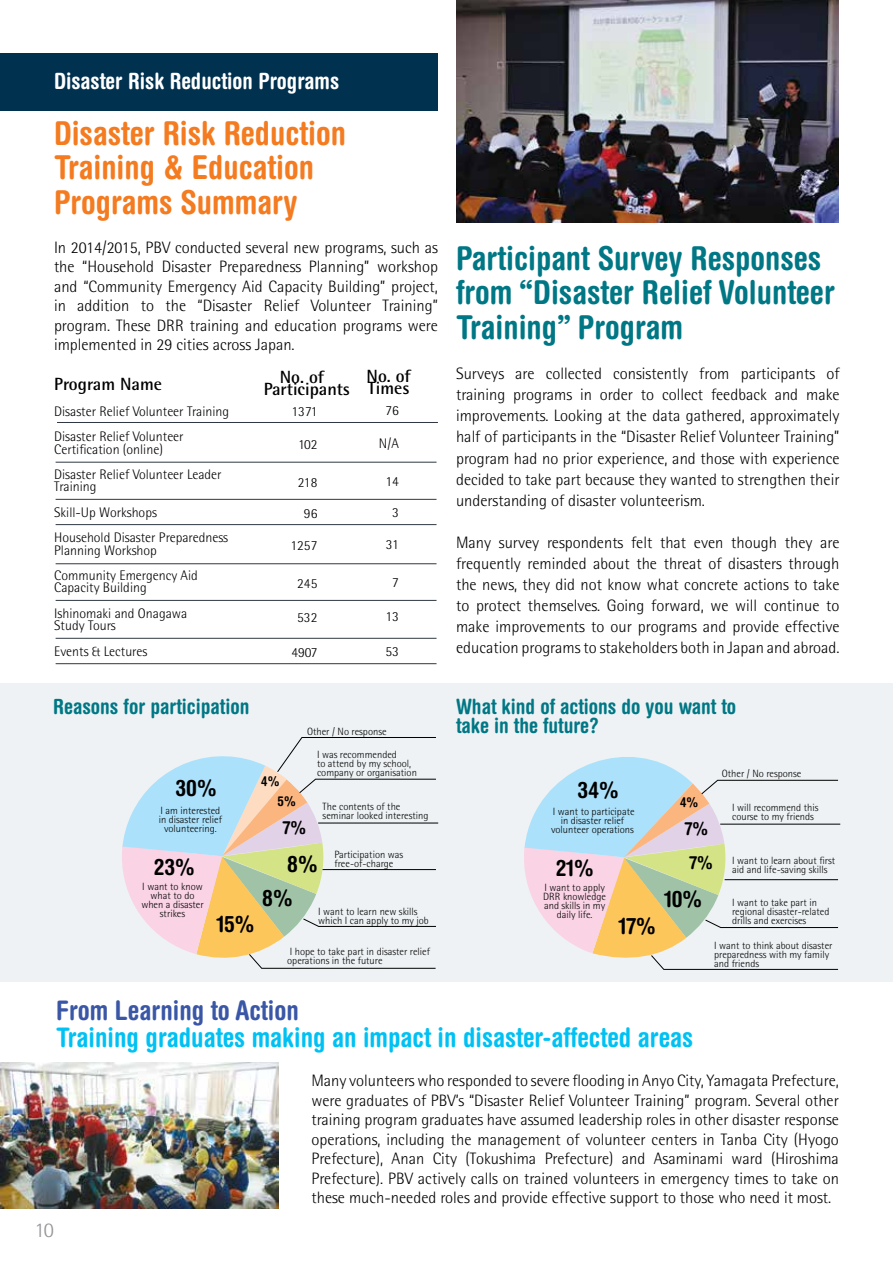
<style>
.page{position:relative;width:893px;height:1263px;background:#fff}
.page>*{position:absolute;margin:0;border:0;box-sizing:border-box;transform-origin:0 0}
.t1{font:700 condensed 33px/34.5px "Helvetica Rounded";color:#007785}
.t2{font:700 condensed 33px/34.5px "Helvetica Rounded";color:#f47b20}
.t3{font:700 condensed 27px "Helvetica Rounded";color:#00c1f3}
.t4{font:700 condensed 27px "Helvetica Rounded";color:#3a56a6}
.t5{font:700 condensed 22.5px "Helvetica Rounded";color:#fff}
.t6{font:700 condensed 22.5px "Helvetica Rounded";color:#000}
.t7{font:700 condensed 21px/19.5px "Helvetica Rounded";color:#007785}
.t8{font:300 21px "Rotis Semi Sans";color:#939598}
.t9{font:700 condensed 18px "Helvetica Rounded";color:#000}
.t10{font:700 17.7px/12.6px "Rotis Semi Sans";color:#000;text-align:center}
.t11{font:300 16.5px/19.5px "Rotis Semi Sans";color:#000;text-align:justify}
.t12{font:300 13.95px/25.2px "Rotis Semi Sans";color:#000}
.t13{font:700 condensed 13.5px "Helvetica Rounded";color:#000}
.t14{font:300 10.5px/9px "Rotis Semi Sans";color:#000}
</style>
<div class="page">
<div style="left:0;top:684px;width:893px;height:298px;background:#eef2f4"></div>
<div style="left:0;top:54px;width:438px;height:57px;background:#00314f"></div>
<img style="left:457px;top:0;width:382px;height:222px">
<img style="left:0;top:1062px;width:279px;height:147px">
<hr style="left:57px;top:422px;width:381px;height:1px;background:#2f3842">
<hr style="left:56px;top:462px;width:381px;height:1px;background:#2f3842">
<hr style="left:56px;top:499px;width:381px;height:1px;background:#2f3842">
<hr style="left:56px;top:524px;width:381px;height:1px;background:#2f3842">
<hr style="left:56px;top:563px;width:381px;height:1px;background:#2f3842">
<hr style="left:56px;top:600px;width:381px;height:1px;background:#2f3842">
<hr style="left:56px;top:638px;width:381px;height:1px;background:#2f3842">
<hr style="left:56px;top:663px;width:381px;height:1px;background:#2f3842">
<hr style="left:318px;top:823px;width:120px;height:1px;background:#000">
<svg style="left:122px;top:737px;width:315px;height:232px"></svg>
<hr style="left:720px;top:824px;width:120px;height:1px;background:#000">
<svg style="left:524px;top:757px;width:315px;height:213px"></svg>
<h3 class="t5" style="left:54px;top:68px;width:287px">Disaster Risk Reduction Programs</h3>
<h1 class="t2" style="left:54px;top:115px;width:293px">Disaster Risk Reduction<br>Training &amp; Education<br>Programs Summary</h1>
<p class="t11" style="left:54px;top:238px;width:385px">In 2014/2015, PBV conducted several new programs, such as the “Household Disaster Preparedness Planning” workshop and “Community Emergency Aid Capacity Building” project, in addition to the “Disaster Relief Volunteer Training” program. These DRR training and education programs were implemented in 29 cities across Japan.</p>
<p class="t10" style="left:54px;top:378px;width:109px">Program Name</p>
<p class="t12" style="left:54px;top:398px;width:177px">Disaster Relief Volunteer Training<br>Disaster Relief Volunteer</p>
<p class="t12" style="left:54px;top:436px;width:169px">Certification (online)<br>Disaster Relief Volunteer Leader</p>
<p class="t12" style="left:54px;top:474px;width:175px">Training<br>Skill-Up Workshops<br>Household Disaster Preparedness</p>
<p class="t12" style="left:54px;top:537px;width:145px">Planning Workshop<br>Community Emergency Aid</p>
<p class="t12" style="left:54px;top:575px;width:135px">Capacity Building<br>Ishinomaki and Onagawa</p>
<p class="t12" style="left:54px;top:613px;width:95px">Study Tours<br>Events &amp; Lectures</p>
<p class="t7" style="left:53px;top:696px;width:198px">Reasons for participation</p>
<p class="t10" style="left:264px;top:370px;width:88px">No. of<br>Participants</p>
<p class="t12" style="left:292px;top:399px;width:27px">1371</p>
<p class="t12" style="left:298px;top:432px;width:21px">102</p>
<p class="t12" style="left:298px;top:469px;width:21px">218</p>
<p class="t12" style="left:304px;top:501px;width:15px">96</p>
<p class="t12" style="left:291px;top:533px;width:28px">1257</p>
<p class="t12" style="left:297px;top:570px;width:22px">245</p>
<p class="t12" style="left:297px;top:605px;width:22px">532</p>
<p class="t12" style="left:291px;top:640px;width:28px">4907</p>
<p class="t10" style="left:367px;top:369px;width:46px;text-align:left">No. of<br>Times</p>
<p class="t12" style="left:385px;top:397px;width:15px">76</p>
<p class="t12" style="left:379px;top:430px;width:21px">N/A</p>
<p class="t12" style="left:385px;top:468px;width:15px">14</p>
<p class="t12" style="left:392px;top:500px;width:8px">3</p>
<p class="t12" style="left:386px;top:531px;width:14px">31</p>
<p class="t12" style="left:392px;top:569px;width:8px">7</p>
<p class="t12" style="left:385px;top:603px;width:15px">13</p>
<p class="t12" style="left:385px;top:639px;width:15px">53</p>
<p class="t14" style="left:317px;top:720px;width:81px;line-height:23px;text-indent:-10px">Other / No response<br>I was recommended</p>
<p class="t14" style="left:317px;top:759px;width:101px">to attend by my school, company or organisation</p>
<p class="t14" style="left:323px;top:802px;width:107px">The contents of the seminar looked interesting</p>
<p class="t14" style="left:335px;top:850px;width:70px">Participation was free-of-charge</p>
<p class="t14" style="left:318px;top:907px;width:112px">I want to learn new skills which I can apply to my job</p>
<p class="t14" style="left:287px;top:947px;width:144px">I hope to take part in disaster relief operations in the future</p>
<p class="t13" style="left:261px;top:773px;width:20px">4%</p>
<h3 class="t6" style="left:175px;top:775px;width:43px">30%</h3>
<p class="t13" style="left:278px;top:793px;width:20px">5%</p>
<p class="t14" style="left:159px;top:806px;width:65px;text-align:center">I am interested in disaster relief volunteering.</p>
<p class="t9" style="left:282px;top:816px;width:25px">7%</p>
<h3 class="t6" style="left:287px;top:850px;width:32px">8%</h3>
<h3 class="t6" style="left:154px;top:853px;width:43px">23%</h3>
<p class="t14" style="left:141px;top:882px;width:64px;text-align:center">I want to know what to do when a disaster strikes</p>
<h3 class="t6" style="left:262px;top:884px;width:32px">8%</h3>
<h3 class="t6" style="left:217px;top:911px;width:39px">15%</h3>
<h1 class="t1" style="left:456px;top:240px;width:380px">Participant Survey Responses from “Disaster Relief Volunteer<br>Training” Program</h1>
<p class="t11" style="left:456px;top:363px;width:385px;line-height:21px">Surveys are collected consistently from participants of training programs in order to collect feedback and make improvements. Looking at the data gathered, approximately half of participants in the “Disaster Relief Volunteer Training” program had no prior experience, and those with experience decided to take part because they wanted to strengthen their understanding of disaster volunteerism.</p>
<p class="t11" style="left:456px;top:531px;width:385px;line-height:21px">Many survey respondents felt that even though they are frequently reminded about the threat of disasters through the news, they did not know what concrete actions to take to protect themselves. Going forward, we will continue to make improvements to our programs and provide effective education programs to stakeholders both in Japan and abroad.</p>
<p class="t7" style="left:456px;top:696px;width:282px">What kind of actions do you want to take in the future?</p>
<h3 class="t6" style="left:577px;top:776px;width:43px">34%</h3>
<p class="t14" style="left:551px;top:807px;width:85px;text-align:center">I want to participate in disaster relief volunteer operations</p>
<h3 class="t6" style="left:556px;top:854px;width:39px">21%</h3>
<p class="t14" style="left:543px;top:883px;width:64px;text-align:center">I want to apply<br>DRR knowledge and skills in my daily life.</p>
<h3 class="t6" style="left:619px;top:912px;width:39px">17%</h3>
<p class="t14" style="left:722px;top:769px;width:81px">Other / No response</p>
<p class="t14" style="left:732px;top:803px;width:88px">I will recommend this course to my friends</p>
<p class="t14" style="left:732px;top:856px;width:104px">I want to learn about first aid and life-saving skills</p>
<p class="t14" style="left:732px;top:898px;width:99px">I want to take part in regional disaster-related drills and exercises</p>
<p class="t14" style="left:714px;top:940px;width:120px">I want to think about disaster preparedness with my family and friends</p>
<p class="t13" style="left:680px;top:794px;width:20px">4%</p>
<p class="t9" style="left:684px;top:818px;width:25px">7%</p>
<p class="t9" style="left:689px;top:852px;width:25px">7%</p>
<h3 class="t6" style="left:664px;top:885px;width:39px">10%</h3>
<h2 class="t4" style="left:56px;top:994px;width:244px">From Learning to Action</h2>
<h2 class="t3" style="left:56px;top:1021px;width:638px">Training graduates making an impact in disaster-affected areas</h2>
<p class="t11" style="left:311px;top:1071px;width:529px">Many volunteers who responded to severe flooding in Anyo City, Yamagata Prefecture, were graduates of PBV’s “Disaster Relief Volunteer Training” program. Several other training program graduates have assumed leadership roles in other disaster response operations, including the management of volunteer centers in Tanba City (Hyogo Prefecture), Anan City (Tokushima Prefecture) and Asaminami ward (Hiroshima Prefecture). PBV actively calls on trained volunteers in emergency times to take on these much-needed roles and provide effective support to those who need it most.</p>
<p class="t8" style="left:35px;top:1218px;width:21px">10</p>
</div>
